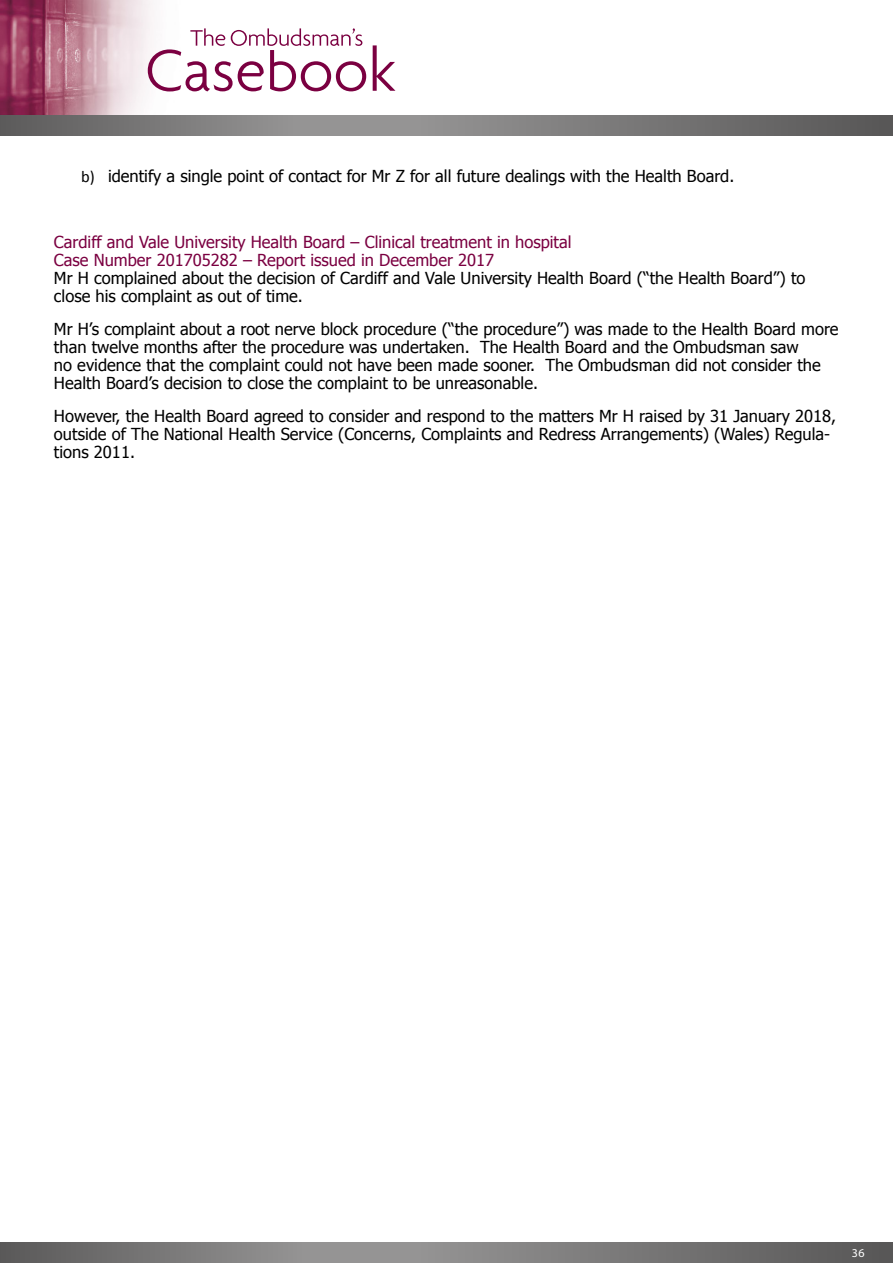
<style>
.page{position:relative;width:893px;height:1263px;background:#fff}
.page>*{position:absolute;margin:0;border:0;box-sizing:border-box;transform-origin:0 0}
.t1{font:16.5px/18px "Tahoma";color:#000}
.t2{font:16.5px/18px "Tahoma";color:#7b0041}
.t3{font:12px "Myriad Pro";color:#fff}
.s1{font-family:"Calibri"}
</style>
<div class="page">
<img style="left:0;top:0;width:396px;height:115px">
<svg style="left:0;top:115px;width:893px;height:21px"></svg>
<svg style="left:0;top:1242px;width:893px;height:21px"></svg>
<svg style="left:373px;top:45px;width:22px;height:46px"></svg>
<svg style="left:148px;top:28px;width:218px;height:63px"></svg>
<p class="t1" style="left:81px;top:166px;width:655px"><span class="s1">b)</span> identify a single point of contact for Mr Z for all future dealings with the Health Board.</p>
<p class="t2" style="left:54px;top:232px;width:519px">Cardiff and Vale University Health Board – Clinical treatment in hospital<br>Case Number 201705282 – Report issued in December 2017</p>
<p class="t1" style="left:54px;top:268px;width:753px">Mr H complained about the decision of Cardiff and Vale University Health Board (“the Health Board”) to close his complaint as out of time.</p>
<p class="t1" style="left:54px;top:319px;width:786px">Mr H’s complaint about a root nerve block procedure (“the procedure”) was made to the Health Board more than twelve months after the procedure was undertaken. The Health Board and the Ombudsman saw<br>no evidence that the complaint could not have been made sooner. The Ombudsman did not consider the Health Board’s decision to close the complaint to be unreasonable.</p>
<p class="t1" style="left:54px;top:406px;width:784px">However, the Health Board agreed to consider and respond to the matters Mr H raised by 31 January 2018, outside of The National Health Service (Concerns, Complaints and Redress Arrangements) (Wales) Regula&shy;tions 2011.</p>
<p class="t3" style="left:852px;top:1245px;width:14px">36</p>
</div>
